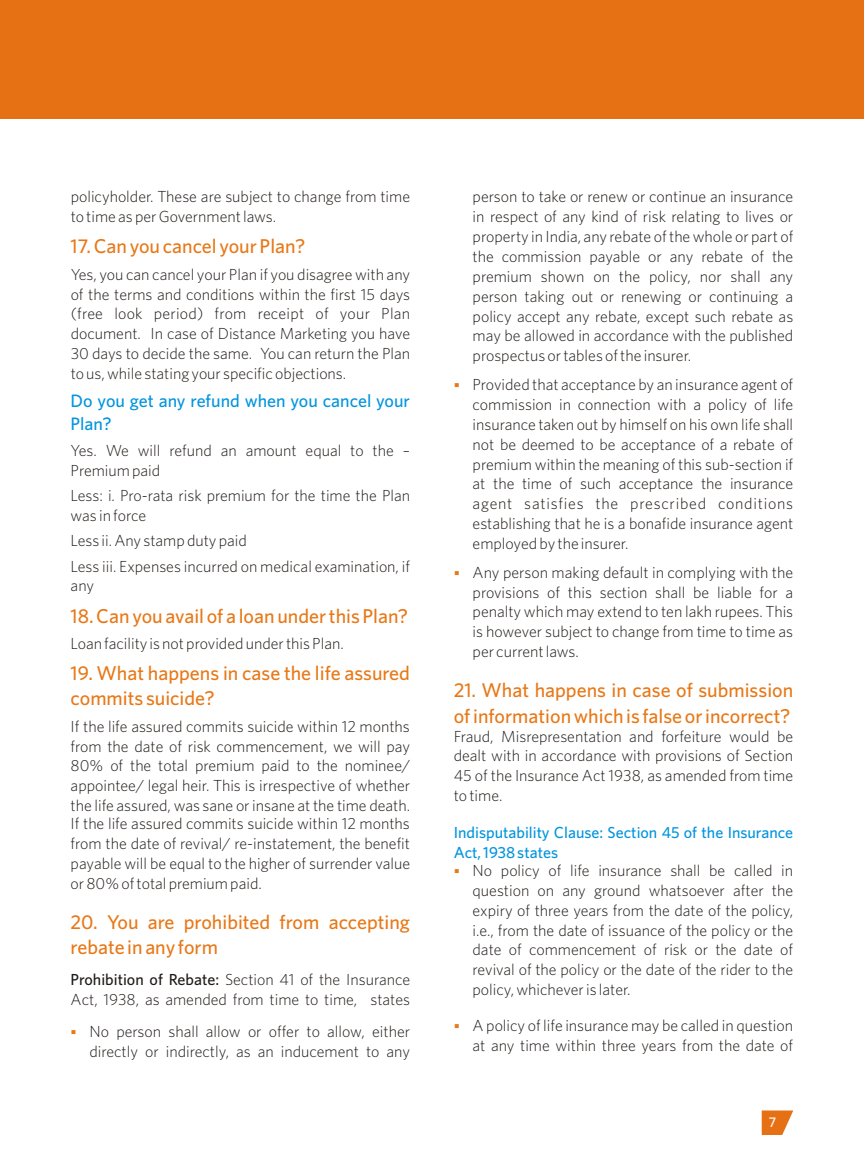
<style>
.page{position:relative;width:864px;height:1152px;background:#fff}
.page>*{position:absolute;margin:0;border:0;box-sizing:border-box;transform-origin:0 0}
.t1{font:700 20px/25.4px "Whitney";color:#e87817}
.t2{font:500 20px/25.4px "Whitney";color:#e87817}
.t3{font:700 18px/22.8px "Whitney";color:#0094de}
.t4{font:300 16px/19.8px "Whitney";color:#1f1a17;text-align:justify}
.t5{font:16px/19.8px "Whitney";color:#1f1a17}
.t6{font:500 16px/20.2px "Whitney";color:#0094de}
.t7{font:700 14px "Whitney";color:#fff}
.t8{font:13.6px "Wingdings";color:#e87817}
.s1{font-weight:700}
</style>
<div class="page">
<div style="left:0;top:0;width:864px;height:119px;background:#e67014"></div>
<svg style="left:762px;top:1111px;width:31px;height:24px"></svg>
<p class="t5" style="left:71px;top:188px;width:341px">policyholder. These are subject to change from time to time as per Government laws.</p>
<p class="t1" style="left:71px;top:235px;width:236px">17. Can you cancel your Plan?</p>
<p class="t5" style="left:71px;top:266px;width:341px;text-align:justify">Yes, you can cancel your Plan if you disagree with any of the terms and conditions within the first 15 days (free look period) from receipt of your Plan document. In case of Distance Marketing you have 30 days to decide the same. You can return the Plan to us, while stating your specific objections.</p>
<p class="t3" style="left:71px;top:391px;width:341px">Do you get any refund when you cancel your<br>Plan?</p>
<p class="t5" style="left:71px;top:442px;width:341px">Yes. We will refund an amount equal to the –<br>Premium paid</p>
<p class="t5" style="left:71px;top:487px;width:341px">Less: i. Pro-rata risk premium for the time the Plan was in force</p>
<p class="t5" style="left:71px;top:529px;width:341px;line-height:25.2px">Less ii. Any stamp duty paid<br>Less iii. Expenses incurred on medical examination, if</p>
<p class="t5" style="left:71px;top:577px;width:25px">any</p>
<p class="t1" style="left:71px;top:604px;width:339px">18. Can you avail of a loan under this Plan?</p>
<p class="t1" style="left:71px;top:662px;width:341px">19. What happens in case the life assured commits suicide?</p>
<p class="t5" style="left:71px;top:635px;width:275px">Loan facility is not provided under this Plan.</p>
<p class="t5" style="left:71px;top:718px;width:341px;text-align:justify">If the life assured commits suicide within 12 months from the date of risk commencement, we will pay 80% of the total premium paid to the nominee/ appointee/ legal heir. This is irrespective of whether the life assured, was sane or insane at the time death.</p>
<p class="t5" style="left:71px;top:815px;width:341px;text-align:justify">If the life assured commits suicide within 12 months from the date of revival/ re-instatement, the benefit payable will be equal to the higher of surrender value or 80% of total premium paid.</p>
<p class="t1" style="left:71px;top:911px;width:341px">20. You are prohibited from accepting rebate in any form</p>
<p class="t4" style="left:71px;top:971px;width:341px"><span class="s1">Prohibition of Rebate:</span> Section 41 of the Insurance<br>Act, 1938, as amended from time to time, states</p>
<p class="t4" style="left:89px;top:1023px;width:322px">No person shall allow or offer to allow, either directly or indirectly, as an inducement to any</p>
<p class="t8" style="left:71px;top:1027px;width:39px">▪</p>
<p class="t8" style="left:454px;top:380px;width:39px">▪</p>
<p class="t8" style="left:454px;top:567px;width:39px">▪</p>
<p class="t4" style="left:473px;top:188px;width:322px">person to take or renew or continue an insurance in respect of any kind of risk relating to lives or property in India, any rebate of the whole or part of the commission payable or any rebate of the premium shown on the policy, nor shall any person taking out or renewing or continuing a policy accept any rebate, except such rebate as may be allowed in accordance with the published prospectus or tables of the insurer.</p>
<p class="t4" style="left:473px;top:376px;width:322px">Provided that acceptance by an insurance agent of commission in connection with a policy of life insurance taken out by himself on his own life shall not be deemed to be acceptance of a rebate of premium within the meaning of this sub-section if at the time of such acceptance the insurance agent satisfies the prescribed conditions establishing that he is a bonafide insurance agent employed by the insurer.</p>
<p class="t4" style="left:473px;top:564px;width:322px">Any person making default in complying with the provisions of this section shall be liable for a penalty which may extend to ten lakh rupees. This is however subject to change from time to time as per current laws.</p>
<p class="t2" style="left:454px;top:679px;width:341px">21. What happens in case of submission of information which is false or incorrect?</p>
<p class="t4" style="left:454px;top:727px;width:341px">Fraud, Misrepresentation and forfeiture would be dealt with in accordance with provisions of Section 45 of the Insurance Act 1938, as amended from time to time.</p>
<p class="t6" style="left:454px;top:823px;width:341px">Indisputability Clause: Section 45 of the Insurance<br>Act, 1938 states</p>
<p class="t8" style="left:454px;top:865px;width:39px">▪</p>
<p class="t8" style="left:454px;top:1021px;width:39px">▪</p>
<p class="t4" style="left:473px;top:862px;width:322px">No policy of life insurance shall be called in question on any ground whatsoever after the expiry of three years from the date of the policy, i.e., from the date of issuance of the policy or the date of commencement of risk or the date of revival of the policy or the date of the rider to the policy, whichever is later.</p>
<p class="t4" style="left:473px;top:1017px;width:322px">A policy of life insurance may be called in question at any time within three years from the date of</p>
<p class="t7" style="left:769px;top:1117px;width:9px">7</p>
</div>
